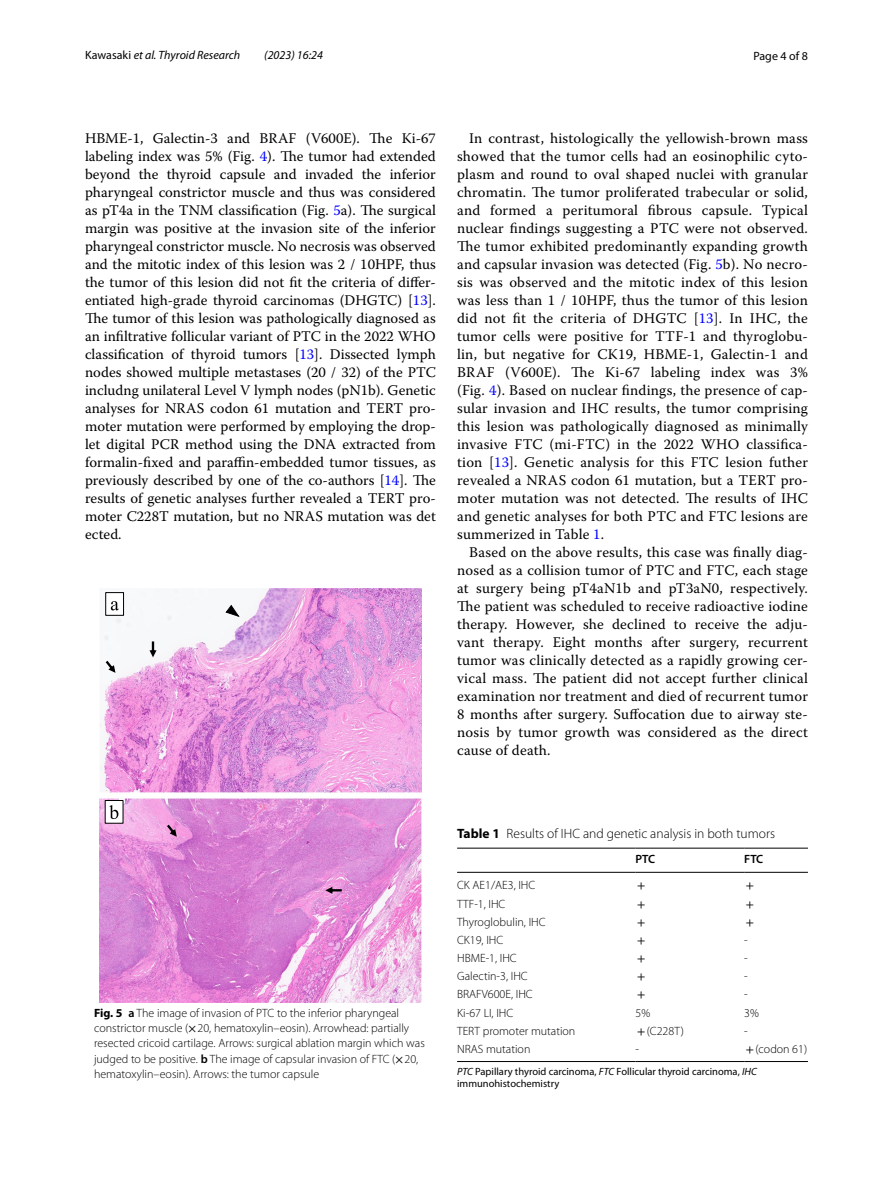
<style>
.page{position:relative;width:893px;height:1187px;background:#fff}
.page>*{position:absolute;margin:0;border:0;box-sizing:border-box;transform-origin:0 0}
.t1{font:14.7px/18px "Warnock Pro";letter-spacing:.015em;color:#000;text-align:justify}
.t2{font:300 13.5px "Myriad Pro";color:#000}
.t3{font:300 12px/15px "Myriad Pro";color:#000}
.t4{font:italic 12px "Myriad Pro";color:#000}
.t5{font:12px "STIX";color:#000}
.t6{font:12px "Myriad Pro";color:#000}
.t7{font:600 12px "Myriad Pro";letter-spacing:-.015em;color:#000}
.t8{font:10.5px/12.8px "Myriad Pro";color:#000}
.s1{font-style:normal}
.s2{color:#00f}
.s3{font-weight:700}
.s4{font-weight:600}
.s5{font-family:"STIX";font-weight:400}
.s6{font-style:italic}
</style>
<div class="page">
<img style="left:99px;top:588px;width:322px;height:414px">
<div style="left:106px;top:592px;width:18px;height:23px;background:#fff"></div>
<div style="left:105px;top:592px;width:19px;height:23px;border:1px solid #000"></div>
<svg style="left:111px;top:601px;width:8px;height:9px"></svg>
<svg style="left:149px;top:641px;width:7px;height:16px"></svg>
<svg style="left:225px;top:604px;width:15px;height:13px"></svg>
<svg style="left:106px;top:660px;width:9px;height:12px"></svg>
<div style="left:105px;top:800px;width:18px;height:23px;background:#fff"></div>
<svg style="left:109px;top:805px;width:9px;height:14px"></svg>
<svg style="left:325px;top:886px;width:17px;height:7px"></svg>
<svg style="left:167px;top:824px;width:10px;height:12px"></svg>
<hr style="left:457px;top:847px;width:179px;height:1px;background:#000">
<hr style="left:457px;top:872px;width:179px;height:1px;background:#000">
<hr style="left:636px;top:847px;width:108px;height:1px;background:#000">
<hr style="left:636px;top:872px;width:108px;height:1px;background:#000">
<hr style="left:744px;top:847px;width:64px;height:1px;background:#000">
<hr style="left:744px;top:872px;width:64px;height:1px;background:#000">
<hr style="left:457px;top:1061px;width:179px;height:1px;background:#000">
<hr style="left:636px;top:1061px;width:108px;height:1px;background:#000">
<hr style="left:744px;top:1061px;width:64px;height:1px;background:#000">
<p class="t4" style="left:85px;top:48px;width:157px"><span class="s1">Kawasaki</span> et al. Thyroid Research</p>
<p class="t4" style="left:264px;top:48px;width:60px">(2023) 16:24</p>
<p class="t6" style="left:753px;top:48px;width:56px">Page 4 of 8</p>
<p class="t1" style="left:85px;top:128px;width:352px">HBME-1, Galectin-3 and BRAF (V600E). The Ki-67 labeling index was 5% (Fig. <span class="s2">4</span>). The tumor had extended beyond the thyroid capsule and invaded the inferior pharyngeal constrictor muscle and thus was considered as pT4a in the TNM classification (Fig. <span class="s2">5</span>a). The surgical margin was positive at the invasion site of the inferior pharyngeal constrictor muscle. No necrosis was observed and the mitotic index of this lesion was 2 / 10HPF, thus the tumor of this lesion did not fit the criteria of differ&shy;entiated high-grade thyroid carcinomas (DHGTC) [<span class="s2">13</span>].<br>The tumor of this lesion was pathologically diagnosed as an infiltrative follicular variant of PTC in the 2022 WHO classification of thyroid tumors [<span class="s2">13</span>]. Dissected lymph nodes showed multiple metastases (20 / 32) of the PTC includng unilateral Level V lymph nodes (pN1b). Genetic analyses for NRAS codon 61 mutation and TERT pro&shy;moter mutation were performed by employing the drop&shy;let digital PCR method using the DNA extracted from formalin-fixed and paraffin-embedded tumor tissues, as previously described by one of the co-authors [<span class="s2">14</span>]. The results of genetic analyses further revealed a TERT pro&shy;moter C228T mutation, but no NRAS mutation was det ected.</p>
<p class="t1" style="left:457px;top:128px;width:352px;text-indent:12px">In contrast, histologically the yellowish-brown mass showed that the tumor cells had an eosinophilic cyto&shy;plasm and round to oval shaped nuclei with granular chromatin. The tumor proliferated trabecular or solid, and formed a peritumoral fibrous capsule. Typical nuclear findings suggesting a PTC were not observed.<br>The tumor exhibited predominantly expanding growth and capsular invasion was detected (Fig. <span class="s2">5</span>b). No necro&shy;sis was observed and the mitotic index of this lesion was less than 1 / 10HPF, thus the tumor of this lesion did not fit the criteria of DHGTC [<span class="s2">13</span>]. In IHC, the tumor cells were positive for TTF-1 and thyroglobu&shy;lin, but negative for CK19, HBME-1, Galectin-1 and BRAF (V600E). The Ki-67 labeling index was 3% (Fig. <span class="s2">4</span>). Based on nuclear findings, the presence of cap&shy;sular invasion and IHC results, the tumor comprising this lesion was pathologically diagnosed as minimally invasive FTC (mi-FTC) in the 2022 WHO classifica&shy;tion [<span class="s2">13</span>]. Genetic analysis for this FTC lesion futher revealed a NRAS codon 61 mutation, but a TERT pro&shy;moter mutation was not detected. The results of IHC and genetic analyses for both PTC and FTC lesions are summerized in Table <span class="s2">1</span>.</p>
<p class="t1" style="left:457px;top:542px;width:352px;text-indent:12px">Based on the above results, this case was finally diag&shy;nosed as a collision tumor of PTC and FTC, each stage at surgery being pT4aN1b and pT3aN0, respectively.<br>The patient was scheduled to receive radioactive iodine therapy. However, she declined to receive the adju&shy;vant therapy. Eight months after surgery, recurrent tumor was clinically detected as a rapidly growing cer&shy;vical mass. The patient did not accept further clinical examination nor treatment and died of recurrent tumor 8 months after surgery. Suffocation due to airway ste&shy;nosis by tumor growth was considered as the direct cause of death.</p>
<p class="t2" style="left:457px;top:826px;width:319px"><span class="s3">Table 1</span> Results of IHC and genetic analysis in both tumors</p>
<p class="t3" style="left:94px;top:1006px;width:332px"><span class="s3">Fig. 5</span> <span class="s4">a</span> The image of invasion of PTC to the inferior pharyngeal constrictor muscle (<span class="s5">×</span>20, hematoxylin–eosin). Arrowhead: partially resected cricoid cartilage. Arrows: surgical ablation margin which was judged to be positive. <span class="s4">b</span> The image of capsular invasion of FTC (<span class="s5">×</span>20, hematoxylin–eosin). Arrows: the tumor capsule</p>
<p class="t7" style="left:636px;top:850px;width:21px">PTC</p>
<p class="t7" style="left:744px;top:850px;width:21px">FTC</p>
<p class="t3" style="left:457px;top:878px;width:80px">CK AE1/AE3, IHC</p>
<p class="t5" style="left:637px;top:877px;width:10px">+</p>
<p class="t5" style="left:746px;top:877px;width:10px">+</p>
<p class="t3" style="left:457px;top:896px;width:50px">TTF-1, IHC</p>
<p class="t5" style="left:637px;top:895px;width:10px">+</p>
<p class="t5" style="left:746px;top:895px;width:10px">+</p>
<p class="t3" style="left:457px;top:914px;width:90px">Thyroglobulin, IHC</p>
<p class="t5" style="left:637px;top:913px;width:10px">+</p>
<p class="t5" style="left:746px;top:913px;width:10px">+</p>
<p class="t3" style="left:457px;top:932px;width:48px">CK19, IHC</p>
<p class="t5" style="left:637px;top:931px;width:10px">+</p>
<p class="t3" style="left:744px;top:932px;width:5px">-</p>
<p class="t3" style="left:457px;top:950px;width:61px">HBME-1, IHC</p>
<p class="t5" style="left:637px;top:949px;width:10px">+</p>
<p class="t3" style="left:744px;top:950px;width:5px">-</p>
<p class="t3" style="left:457px;top:968px;width:72px">Galectin-3, IHC</p>
<p class="t5" style="left:637px;top:967px;width:10px">+</p>
<p class="t3" style="left:744px;top:968px;width:5px">-</p>
<p class="t3" style="left:457px;top:987px;width:77px">BRAFV600E, IHC</p>
<p class="t5" style="left:637px;top:986px;width:10px">+</p>
<p class="t3" style="left:744px;top:987px;width:5px">-</p>
<p class="t3" style="left:457px;top:1005px;width:58px">Ki-67 LI, IHC</p>
<p class="t3" style="left:636px;top:1005px;width:16px">5%</p>
<p class="t3" style="left:744px;top:1005px;width:16px">3%</p>
<p class="t3" style="left:457px;top:1023px;width:120px">TERT promoter mutation</p>
<p class="t3" style="left:637px;top:1023px;width:48px"><span class="s5">+</span>(C228T)</p>
<p class="t3" style="left:744px;top:1023px;width:5px">-</p>
<p class="t3" style="left:457px;top:1041px;width:75px">NRAS mutation</p>
<p class="t3" style="left:636px;top:1041px;width:5px">-</p>
<p class="t3" style="left:746px;top:1041px;width:63px"><span class="s5">+</span>(codon 61)</p>
<p class="t8" style="left:457px;top:1064px;width:301px"><span class="s6">PTC</span> Papillary thyroid carcinoma, <span class="s6">FTC</span> Follicular thyroid carcinoma, <span class="s6">IHC </span>immunohistochemistry</p>
</div>
